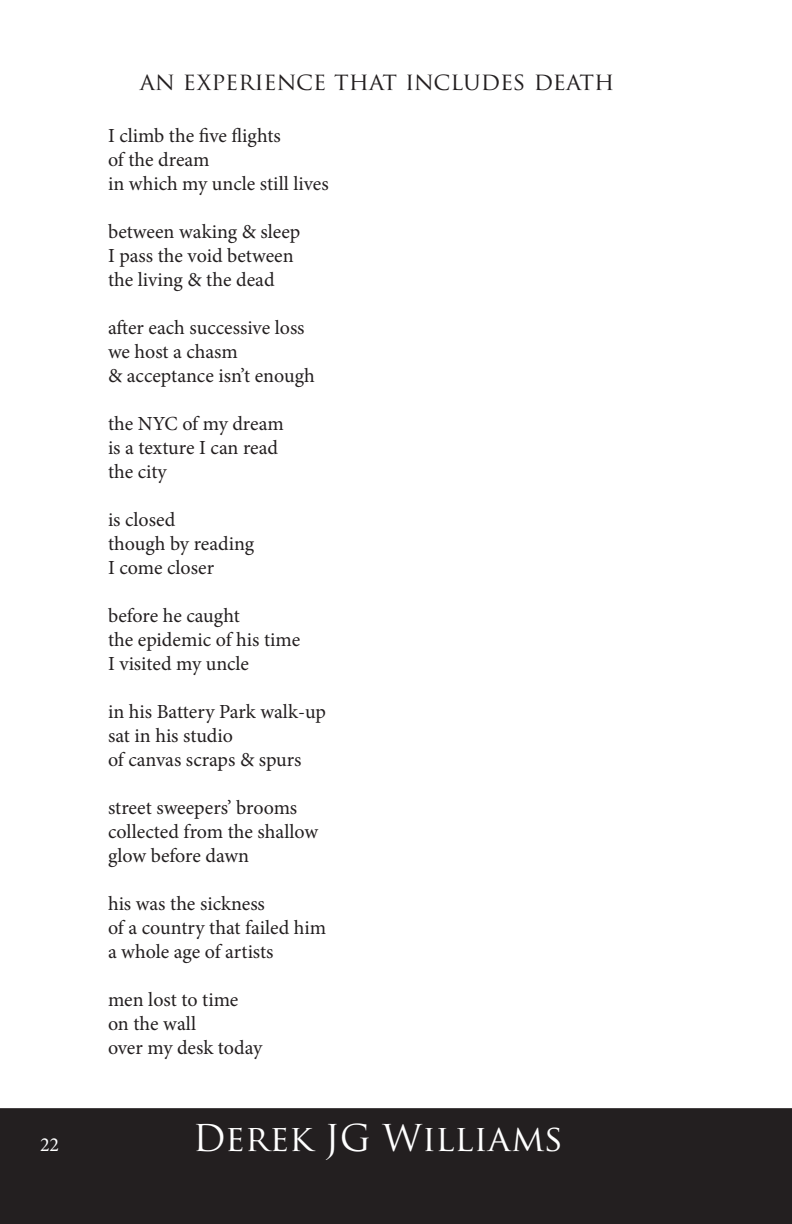
<style>
.page{position:relative;width:792px;height:1224px;background:#fff}
.page>*{position:absolute;margin:0;border:0;box-sizing:border-box;transform-origin:0 0}
.t1{font:36px "Trajan Pro";color:#fff}
.t2{font:24px "Trajan Pro";color:#231f20}
.t3{font:20px "Minion Pro";color:#231f20}
.t4{font:20px "Minion Pro";color:#fff}
</style>
<div class="page">
<div style="left:0;top:1108px;width:792px;height:116px;background:#231f20"></div>
<p class="t4" style="left:40px;top:1131px;width:21px">22</p>
<p class="t2" style="left:140px;top:66px;width:476px">an experience that includes death</p>
<p class="t3" style="left:108px;top:123px;width:174px">I climb the five flights</p>
<p class="t3" style="left:108px;top:147px;width:103px">of the dream</p>
<p class="t3" style="left:108px;top:171px;width:222px">in which my uncle still lives</p>
<p class="t3" style="left:108px;top:219px;width:194px">between waking &amp; sleep</p>
<p class="t3" style="left:108px;top:243px;width:187px">I pass the void between</p>
<p class="t3" style="left:108px;top:267px;width:168px">the living &amp; the dead</p>
<p class="t3" style="left:108px;top:315px;width:198px">after each successive loss</p>
<p class="t3" style="left:108px;top:339px;width:131px">we host a chasm</p>
<p class="t3" style="left:108px;top:363px;width:208px">&amp; acceptance isn’t enough</p>
<p class="t3" style="left:108px;top:411px;width:177px">the NYC of my dream</p>
<p class="t3" style="left:108px;top:435px;width:172px">is a texture I can read</p>
<p class="t3" style="left:108px;top:459px;width:60px">the city</p>
<p class="t3" style="left:108px;top:507px;width:69px">is closed</p>
<p class="t3" style="left:108px;top:531px;width:148px">though by reading</p>
<p class="t3" style="left:108px;top:555px;width:108px">I come closer</p>
<p class="t3" style="left:108px;top:603px;width:133px">before he caught</p>
<p class="t3" style="left:108px;top:627px;width:194px">the epidemic of his time</p>
<p class="t3" style="left:108px;top:651px;width:143px">I visited my uncle</p>
<p class="t3" style="left:108px;top:699px;width:219px">in his Battery Park walk-up</p>
<p class="t3" style="left:108px;top:723px;width:127px">sat in his studio</p>
<p class="t3" style="left:108px;top:747px;width:195px">of canvas scraps &amp; spurs</p>
<p class="t3" style="left:108px;top:795px;width:191px">street sweepers’ brooms</p>
<p class="t3" style="left:108px;top:819px;width:212px">collected from the shallow</p>
<p class="t3" style="left:108px;top:843px;width:143px">glow before dawn</p>
<p class="t3" style="left:108px;top:891px;width:158px">his was the sickness</p>
<p class="t3" style="left:108px;top:915px;width:220px">of a country that failed him</p>
<p class="t3" style="left:108px;top:939px;width:167px">a whole age of artists</p>
<p class="t3" style="left:108px;top:987px;width:132px">men lost to time</p>
<p class="t3" style="left:108px;top:1011px;width:90px">on the wall</p>
<p class="t3" style="left:108px;top:1035px;width:156px">over my desk today</p>
<p class="t1" style="left:193px;top:1115px;width:372px">Derek JG Williams</p>
</div>
